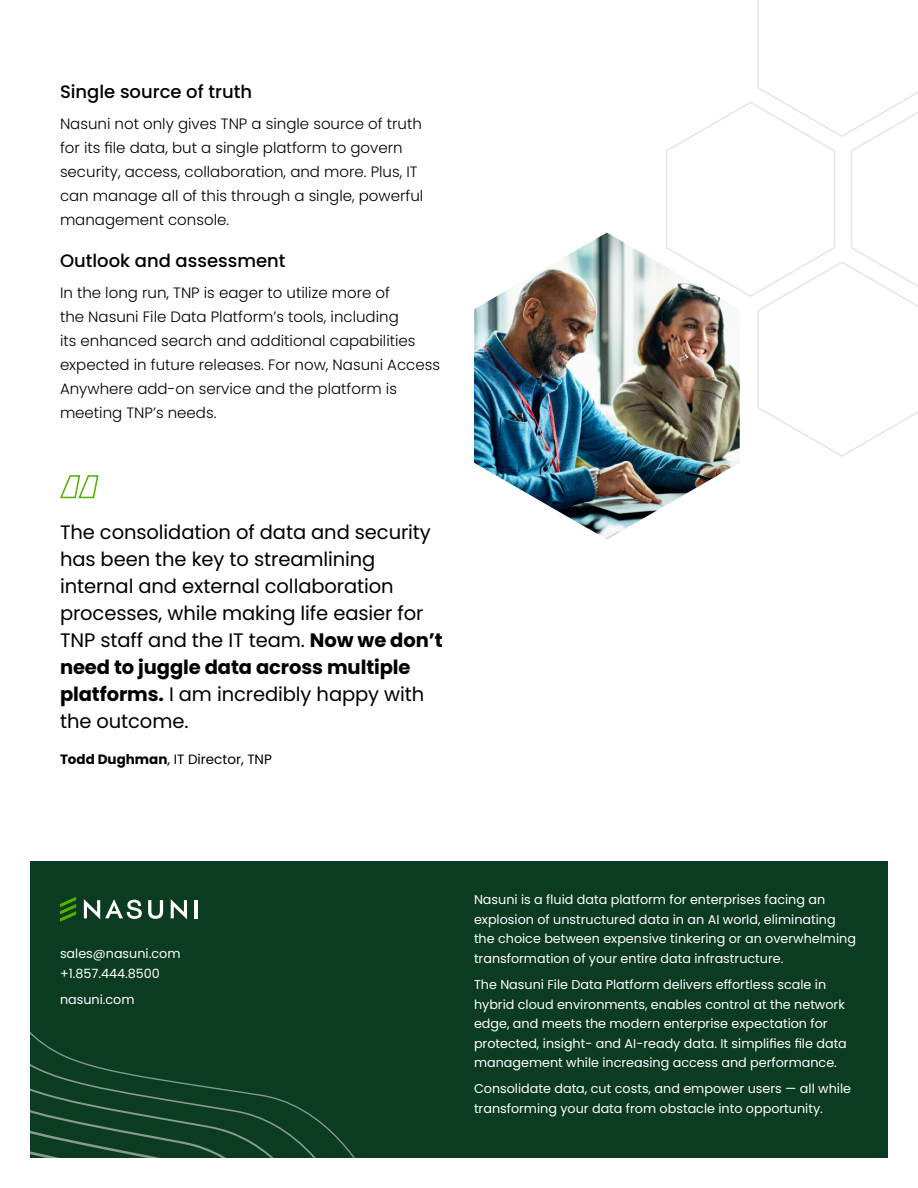
<style>
.page{position:relative;width:918px;height:1188px;background:#fff}
.page>*{position:absolute;margin:0;border:0;box-sizing:border-box;transform-origin:0 0}
.Pullout_Quote_Small{font:19.5px/27px "Poppins";letter-spacing:-.005em;color:#000}
.t1{font:500 18px "Poppins";color:#000}
.Body{font:300 15px/24px "Poppins";color:#000}
.Quote_Attribution{font:13.5px "Poppins";color:#000}
.t2{font:12.75px/19.5px "Poppins";color:#fff}
.s1{font-weight:700}
</style>
<div class="page">
<div style="left:30px;top:861px;width:858px;height:297px;background:#0b3b21"></div>
<svg style="left:30px;top:1032px;width:298px;height:126px"></svg>
<svg style="left:148px;top:900px;width:15px;height:19px"></svg>
<svg style="left:171px;top:899px;width:16px;height:20px"></svg>
<hr style="left:195px;top:900px;width:3px;height:18px;background:#fff">
<svg style="left:84px;top:899px;width:58px;height:20px"></svg>
<svg style="left:60px;top:897px;width:16px;height:25px"></svg>
<svg style="left:60px;top:475px;width:39px;height:24px"></svg>
<img style="left:474px;top:233px;width:266px;height:306px">
<svg style="left:665px;top:0;width:253px;height:458px"></svg>
<h2 class="t1" style="left:60px;top:81px;width:194px">Single source of truth</h2>
<p class="Body" style="left:60px;top:111px;width:365px">Nasuni not only gives TNP a single source of truth for its file data, but a single platform to govern security, access, collaboration, and more. Plus, IT can manage all of this through a single, powerful management console.</p>
<h2 class="t1" style="left:60px;top:251px;width:227px">Outlook and assessment</h2>
<p class="Body" style="left:60px;top:281px;width:382px">In the long run, TNP is eager to utilize more of<br>the Nasuni File Data Platform’s tools, including<br>its enhanced search and additional capabilities expected in future releases. For now, Nasuni Access Anywhere add-on service and the platform is meeting TNP’s needs.</p>
<p class="Pullout_Quote_Small" style="left:60px;top:519px;width:384px">The consolidation of data and security has been the key to streamlining internal and external collaboration processes, while making life easier for TNP staff and the IT team. <span class="s1">Now we don’t need to juggle data across multiple platforms.</span> I am incredibly happy with the outcome.</p>
<p class="Quote_Attribution" style="left:60px;top:751px;width:213px"><span class="s1">Todd Dughman</span>, IT Director, TNP</p>
<p class="t2" style="left:60px;top:944px;width:122px">sales@nasuni.com +1.857.444.8500</p>
<p class="t2" style="left:60px;top:990px;width:76px">nasuni.com</p>
<p class="t2" style="left:474px;top:890px;width:383px">Nasuni is a fluid data platform for enterprises facing an explosion of unstructured data in an AI world, eliminating the choice between expensive tinkering or an overwhelming transformation of your entire data infrastructure.</p>
<p class="t2" style="left:474px;top:975px;width:374px">The Nasuni File Data Platform delivers effortless scale in hybrid cloud environments, enables control at the network edge, and meets the modern enterprise expectation for protected, insight- and AI-ready data. It simplifies file data management while increasing access and performance.</p>
<p class="t2" style="left:474px;top:1079px;width:379px">Consolidate data, cut costs, and empower users — all while transforming your data from obstacle into opportunity.</p>
</div>
